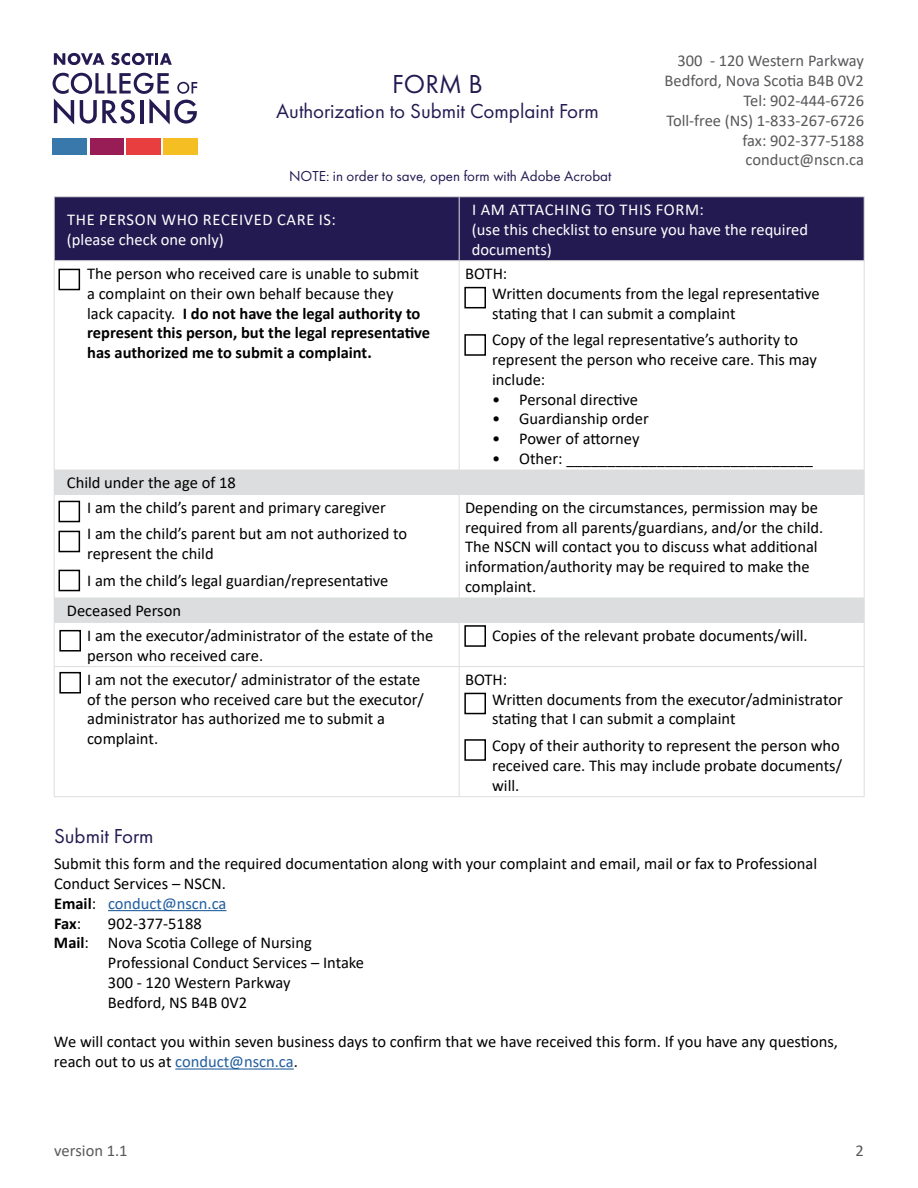
<style>
.page{position:relative;width:918px;height:1188px;background:#fff}
.page>*{position:absolute;margin:0;border:0;box-sizing:border-box;transform-origin:0 0}
.t1{font:27px "Futura PT";color:#241a52}
.t2{font:21px "Futura PT";color:#241a52}
.t3{font:16.5px/19.8px "Calibri";color:#000}
.t4{font:700 16.5px/19.8px "Calibri";color:#000}
.t5{font:16.5px/19.8px "Calibri";color:#58595b;text-align:right}
.t6{font:16.5px/19.8px "Calibri";color:#fff}
.t7{font:16.5px/19.8px "Calibri";letter-spacing:.04em;color:#fff}
.t8{font:15px "Futura PT";color:#241951}
.s1{font-weight:400}
.s2{font-weight:700}
.s3{color:#215e9e}
</style>
<div class="page">
<div style="left:163px;top:139px;width:35px;height:16px;background:#f5be23"></div>
<div style="left:52px;top:139px;width:35px;height:16px;background:#3978ab"></div>
<div style="left:90px;top:139px;width:34px;height:16px;background:#981c55"></div>
<div style="left:126px;top:139px;width:35px;height:16px;background:#e83e40"></div>
<svg style="left:54px;top:53px;width:51px;height:12px"></svg>
<svg style="left:111px;top:53px;width:61px;height:12px"></svg>
<svg style="left:53px;top:73px;width:144px;height:52px"></svg>
<hr style="left:108px;top:910px;width:118px;height:1px;background:#215e9e">
<hr style="left:175px;top:1068px;width:119px;height:2px;background:#215e9e">
<div style="left:55px;top:197px;width:809px;height:63px;background:#241a52"></div>
<svg style="left:55px;top:471px;width:809px;height:151px"></svg>
<hr style="left:54px;top:196px;width:405px;height:1px;background:#dcddde">
<hr style="left:54px;top:197px;width:1px;height:64px;background:#dcddde">
<hr style="left:459px;top:196px;width:405px;height:1px;background:#dcddde">
<hr style="left:459px;top:197px;width:1px;height:64px;background:#dcddde">
<hr style="left:864px;top:197px;width:1px;height:64px;background:#dcddde">
<hr style="left:54px;top:260px;width:405px;height:1px;background:#dcddde">
<hr style="left:54px;top:261px;width:1px;height:209px;background:#dcddde">
<hr style="left:459px;top:260px;width:405px;height:1px;background:#dcddde">
<hr style="left:459px;top:261px;width:1px;height:209px;background:#dcddde">
<hr style="left:864px;top:261px;width:1px;height:209px;background:#dcddde">
<hr style="left:54px;top:470px;width:405px;height:1px;background:#dcddde">
<svg style="left:54px;top:471px;width:1px;height:23px"></svg>
<hr style="left:459px;top:470px;width:405px;height:1px;background:#dcddde">
<svg style="left:864px;top:470px;width:1px;height:24px"></svg>
<hr style="left:54px;top:494px;width:405px;height:1px;background:#dcddde">
<hr style="left:54px;top:495px;width:1px;height:103px;background:#dcddde">
<hr style="left:459px;top:494px;width:405px;height:1px;background:#dcddde">
<hr style="left:459px;top:495px;width:1px;height:103px;background:#dcddde">
<hr style="left:864px;top:495px;width:1px;height:103px;background:#dcddde">
<hr style="left:54px;top:598px;width:405px;height:1px;background:#dcddde">
<svg style="left:54px;top:599px;width:1px;height:23px"></svg>
<hr style="left:459px;top:598px;width:405px;height:1px;background:#dcddde">
<svg style="left:864px;top:598px;width:1px;height:24px"></svg>
<hr style="left:54px;top:622px;width:405px;height:1px;background:#dcddde">
<hr style="left:54px;top:623px;width:1px;height:43px;background:#dcddde">
<hr style="left:459px;top:622px;width:405px;height:1px;background:#dcddde">
<hr style="left:459px;top:623px;width:1px;height:43px;background:#dcddde">
<hr style="left:864px;top:623px;width:1px;height:43px;background:#dcddde">
<hr style="left:54px;top:666px;width:405px;height:1px;background:#dcddde">
<hr style="left:54px;top:667px;width:1px;height:129px;background:#dcddde">
<hr style="left:459px;top:666px;width:405px;height:1px;background:#dcddde">
<hr style="left:459px;top:667px;width:1px;height:129px;background:#dcddde">
<hr style="left:864px;top:667px;width:1px;height:129px;background:#dcddde">
<hr style="left:54px;top:796px;width:405px;height:1px;background:#dcddde">
<hr style="left:459px;top:796px;width:405px;height:1px;background:#dcddde">
<div style="left:464px;top:287px;width:22px;height:21px;border:2px solid #000"></div>
<div style="left:58px;top:269px;width:22px;height:21px;border:2px solid #000"></div>
<div style="left:464px;top:334px;width:22px;height:22px;border:2px solid #000"></div>
<div style="left:58px;top:501px;width:22px;height:21px;border:2px solid #000"></div>
<div style="left:464px;top:625px;width:22px;height:22px;border:2px solid #000"></div>
<div style="left:464px;top:693px;width:22px;height:21px;border:2px solid #000"></div>
<div style="left:464px;top:739px;width:22px;height:22px;border:2px solid #000"></div>
<div style="left:58px;top:531px;width:22px;height:21px;border:2px solid #000"></div>
<div style="left:58px;top:570px;width:22px;height:21px;border:2px solid #000"></div>
<div style="left:59px;top:630px;width:22px;height:22px;border:2px solid #000"></div>
<div style="left:59px;top:672px;width:22px;height:22px;border:2px solid #000"></div>
<h1 class="t1" style="left:392px;top:68px;width:92px">FORM B</h1>
<p class="t2" style="left:276px;top:99px;width:324px">Authorization to Submit Complaint Form</p>
<p class="t8" style="left:289px;top:167px;width:324px">NOTE: in order to save, open form with Adobe Acrobat</p>
<p class="t5" style="left:665px;top:51px;width:201px">300 - 120 Western Parkway<br>Bedford, Nova Scotia B4B 0V2<br>Tel: 902-444-6726<br>Toll-free (NS) 1-833-267-6726 fax: 902-377-5188 conduct@nscn.ca</p>
<p class="t7" style="left:67px;top:209px;width:271px">THE PERSON WHO RECEIVED CARE IS: (please check one only)</p>
<p class="t6" style="left:472px;top:199px;width:338px">I AM ATTACHING TO THIS FORM:<br>(use this checklist to ensure you have the required documents)</p>
<p class="t4" style="left:87px;top:264px;width:345px"><span class="s1">The person who received care is unable to submit a complaint on their own behalf because they<br>lack capacity.</span> I do not have the legal authority to represent this person, but the legal representative has authorized me to submit a complaint.</p>
<p class="t3" style="left:492px;top:263px;width:329px;text-indent:-27px">BOTH:<br>Written documents from the legal representative stating that I can submit a complaint</p>
<p class="t3" style="left:492px;top:329px;width:326px">Copy of the legal representative’s authority to represent the person who receive care. This may include:</p>
<p class="t3" style="left:492px;top:389px;width:147px">• Personal directive</p>
<p class="t3" style="left:492px;top:409px;width:158px">• Guardianship order</p>
<p class="t3" style="left:492px;top:428px;width:149px">• Power of attorney</p>
<p class="t3" style="left:492px;top:448px;width:322px">• Other: ______________________________</p>
<p class="t3" style="left:87px;top:470px;width:300px;line-height:24.3px;text-indent:-20px">Child under the age of 18<br>I am the child’s parent and primary caregiver</p>
<p class="t3" style="left:87px;top:524px;width:321px">I am the child’s parent but am not authorized to represent the child</p>
<p class="t3" style="left:87px;top:570px;width:303px">I am the child’s legal guardian/representative</p>
<p class="t3" style="left:87px;top:598px;width:348px;line-height:24.3px;text-indent:-20px">Deceased Person<br>I am the executor/administrator of the estate of the</p>
<p class="t3" style="left:87px;top:645px;width:178px">person who received care.</p>
<p class="t3" style="left:465px;top:497px;width:360px">Depending on the circumstances, permission may be required from all parents/guardians, and/or the child.<br>The NSCN will contact you to discuss what additional information/authority may be required to make the complaint.</p>
<p class="t3" style="left:492px;top:625px;width:317px">Copies of the relevant probate documents/will.</p>
<p class="t3" style="left:87px;top:669px;width:338px">I am not the executor/ administrator of the estate of the person who received care but the executor/ administrator has authorized me to submit a complaint.</p>
<p class="t3" style="left:492px;top:669px;width:352px;text-indent:-27px">BOTH:<br>Written documents from the executor/administrator stating that I can submit a complaint</p>
<p class="t3" style="left:492px;top:735px;width:351px">Copy of their authority to represent the person who received care. This may include probate documents/ will.</p>
<p class="t2" style="left:54px;top:823px;width:101px">Submit Form</p>
<p class="t3" style="left:54px;top:853px;width:765px">Submit this form and the required documentation along with your complaint and email, mail or fax to Professional Conduct Services – NSCN.<br><span class="s2">Email</span>: <span class="s3">conduct@nscn.ca<br></span><span class="s2">Fax</span>:</p>
<p class="t3" style="left:108px;top:913px;width:95px">902-377-5188</p>
<p class="t3" style="left:54px;top:933px;width:259px"><span class="s2">Mail</span>: Nova Scotia College of Nursing</p>
<p class="t3" style="left:108px;top:952px;width:258px">Professional Conduct Services – Intake</p>
<p class="t3" style="left:108px;top:972px;width:184px">300 - 120 Western Parkway</p>
<p class="t3" style="left:108px;top:992px;width:141px">Bedford, NS B4B 0V2</p>
<p class="t3" style="left:54px;top:1032px;width:785px">We will contact you within seven business days to confirm that we have received this form. If you have any questions, reach out to us at <span class="s3">conduct@nscn.ca</span>.</p>
<p class="t5" style="left:54px;top:1141px;width:75px">version 1.1</p>
<p class="t5" style="left:856px;top:1141px;width:10px">2</p>
</div>
